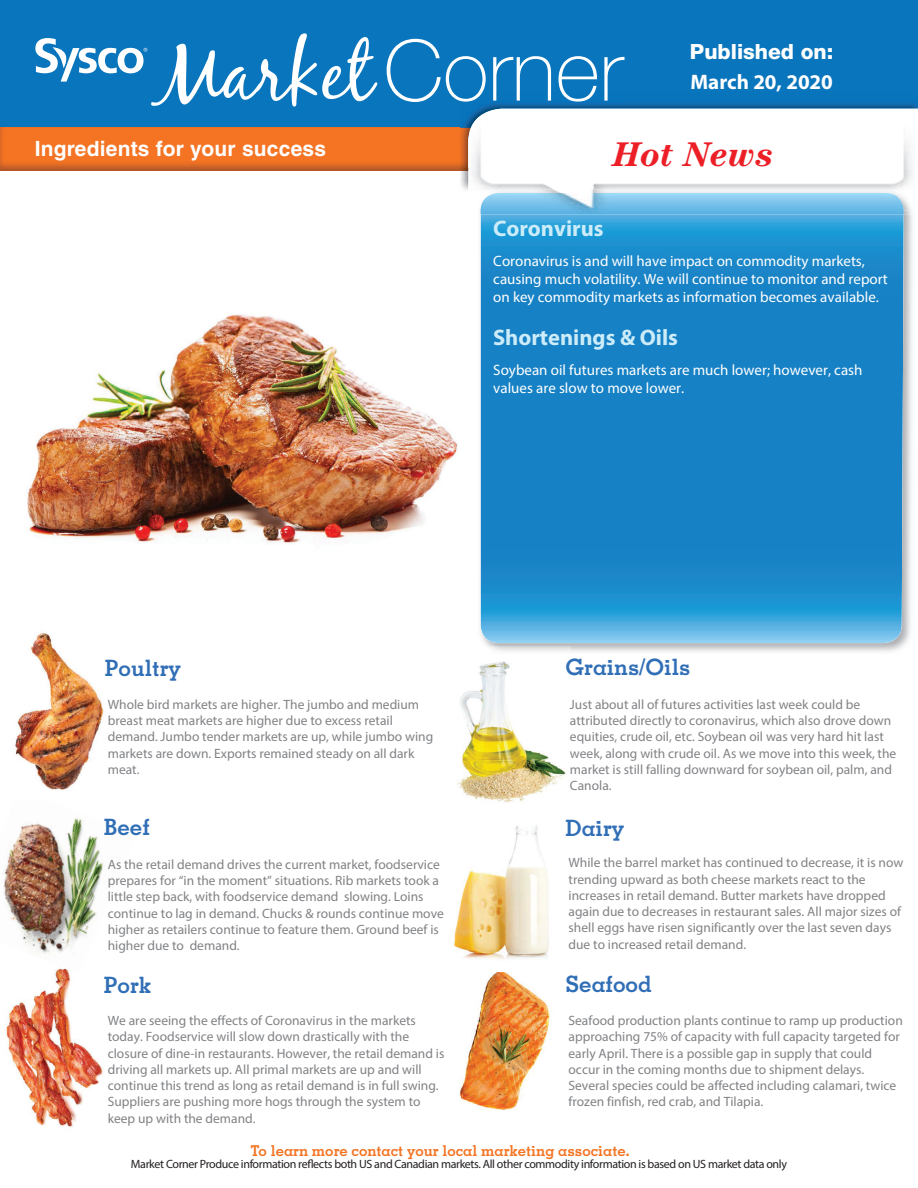
<style>
.page{position:relative;width:918px;height:1188px;background:#fff}
.page>*{position:absolute;margin:0;border:0;box-sizing:border-box;transform-origin:0 0}
.t1{font:100 84.45px "Helvetica Neue";color:#fff}
.t2{font:italic 700 34.35px "Century";color:#ed1f26}
.t3{font:700 22.5px "Memphis";color:#306eb6}
.t4{font:700 22.5px "Myriad Pro";color:#ccecf9}
.t5{font:700 21px "Helvetica LT Std";letter-spacing:.01em;color:#fff}
.t6{font:800 21px "Helvetica Neue LT Std";color:#fff}
.t7{font:700 21px "Myriad Pro";color:#fff}
.t8{font:15px/18px "Myriad Pro";color:#fff}
.t9{font:700 15px "Memphis";color:#f47423}
.t10{font:13.5px/16.2px "Myriad Pro";color:#808285}
.t11{font:12px "Myriad Pro";letter-spacing:-.03em;color:#231f20}
</style>
<div class="page">
<img style="left:27px;top:314px;width:431px;height:230px">
<img style="left:6px;top:975px;width:98px;height:152px">
<div style="left:0;top:0;width:918px;height:168px;background:#0975bc"></div>
<img style="left:0;top:128px;width:458px;height:42px">
<img style="left:457px;top:661px;width:109px;height:142px">
<img style="left:453px;top:825px;width:96px;height:134px">
<img style="left:3px;top:817px;width:100px;height:158px">
<img style="left:459px;top:972px;width:91px;height:138px">
<img style="left:15px;top:633px;width:89px;height:157px">
<img style="left:15px;top:788px;width:34px;height:2px">
<img style="left:480px;top:214px;width:433px;height:438px">
<img style="left:480px;top:647px;width:90px;height:5px">
<svg style="left:481px;top:214px;width:423px;height:429px;background:#1d89ca"></svg>
<img style="left:480px;top:211px;width:431px;height:3px">
<img style="left:480px;top:93px;width:438px;height:16px">
<img style="left:460px;top:93px;width:137px;height:7px">
<img style="left:460px;top:128px;width:8px;height:40px">
<img style="left:460px;top:100px;width:165px;height:2px">
<div style="left:468px;top:109px;width:450px;height:60px;background:#fff"></div>
<img style="left:468px;top:169px;width:444px;height:42px">
<img style="left:481px;top:193px;width:423px;height:18px">
<svg style="left:35px;top:33px;width:342px;height:74px"></svg>
<h1 class="t1" style="left:384px;top:19px;width:241px">Corner</h1>
<h3 class="t6" style="left:690px;top:39px;width:145px">Published on:</h3>
<h3 class="t7" style="left:690px;top:74px;width:144px">March 20, 2020</h3>
<h3 class="t5" style="left:35px;top:141px;width:293px">Ingredients for your success</h3>
<h2 class="t2" style="left:613px;top:143px;width:163px">Hot News</h2>
<h3 class="t3" style="left:105px;top:660px;width:78px">Poultry</h3>
<h3 class="t4" style="left:493px;top:220px;width:112px">Coronvirus</h3>
<p class="t8" style="left:493px;top:253px;width:396px">Coronavirus is and will have impact on commodity markets, causing much volatility. We will continue to monitor and report on key commodity markets as information becomes available.</p>
<h3 class="t4" style="left:493px;top:329px;width:187px">Shortenings &amp; Oils</h3>
<p class="t8" style="left:493px;top:362px;width:371px">Soybean oil futures markets are much lower; however, cash values are slow to move lower.</p>
<h3 class="t3" style="left:566px;top:658px;width:126px">Grains/Oils</h3>
<p class="t10" style="left:108px;top:697px;width:327px">Whole bird markets are higher. The jumbo and medium breast meat markets are higher due to excess retail demand. Jumbo tender markets are up, while jumbo wing markets are down. Exports remained steady on all dark meat.</p>
<p class="t10" style="left:570px;top:697px;width:328px">Just about all of futures activities last week could be attributed directly to coronavirus, which also drove down equities, crude oil, etc. Soybean oil was very hard hit last week, along with crude oil. As we move into this week, the market is still falling downward for soybean oil, palm, and Canola.</p>
<h3 class="t3" style="left:104px;top:819px;width:48px">Beef</h3>
<h3 class="t3" style="left:566px;top:820px;width:60px">Dairy</h3>
<p class="t10" style="left:108px;top:857px;width:338px">As the retail demand drives the current market, foodservice prepares for “in the moment” situations. Rib markets took a little step back, with foodservice demand slowing. Loins continue to lag in demand. Chucks &amp; rounds continue move higher as retailers continue to feature them. Ground beef is higher due to demand.</p>
<p class="t10" style="left:569px;top:856px;width:336px">While the barrel market has continued to decrease, it is now trending upward as both cheese markets react to the increases in retail demand. Butter markets have dropped again due to decreases in restaurant sales. All major sizes of shell eggs have risen significantly over the last seven days due to increased retail demand.</p>
<h3 class="t3" style="left:104px;top:977px;width:49px">Pork</h3>
<h3 class="t3" style="left:566px;top:976px;width:88px">Seafood</h3>
<p class="t10" style="left:108px;top:1013px;width:338px">We are seeing the effects of Coronavirus in the markets today. Foodservice will slow down drastically with the closure of dine-in restaurants. However, the retail demand is driving all markets up. All primal markets are up and will continue this trend as long as retail demand is in full swing.<br>Suppliers are pushing more hogs through the system to keep up with the demand.</p>
<p class="t10" style="left:569px;top:1013px;width:336px">Seafood production plants continue to ramp up production approaching 75% of capacity with full capacity targeted for early April. There is a possible gap in supply that could occur in the coming months due to shipment delays.<br>Several species could be affected including calamari, twice frozen finfish, red crab, and Tilapia.</p>
<p class="t9" style="left:251px;top:1145px;width:380px">To learn more contact your local marketing associate.</p>
<p class="t11" style="left:131px;top:1159px;width:658px">Market Corner Produce information reflects both US and Canadian markets. All other commodity information is based on US market data only</p>
</div>
